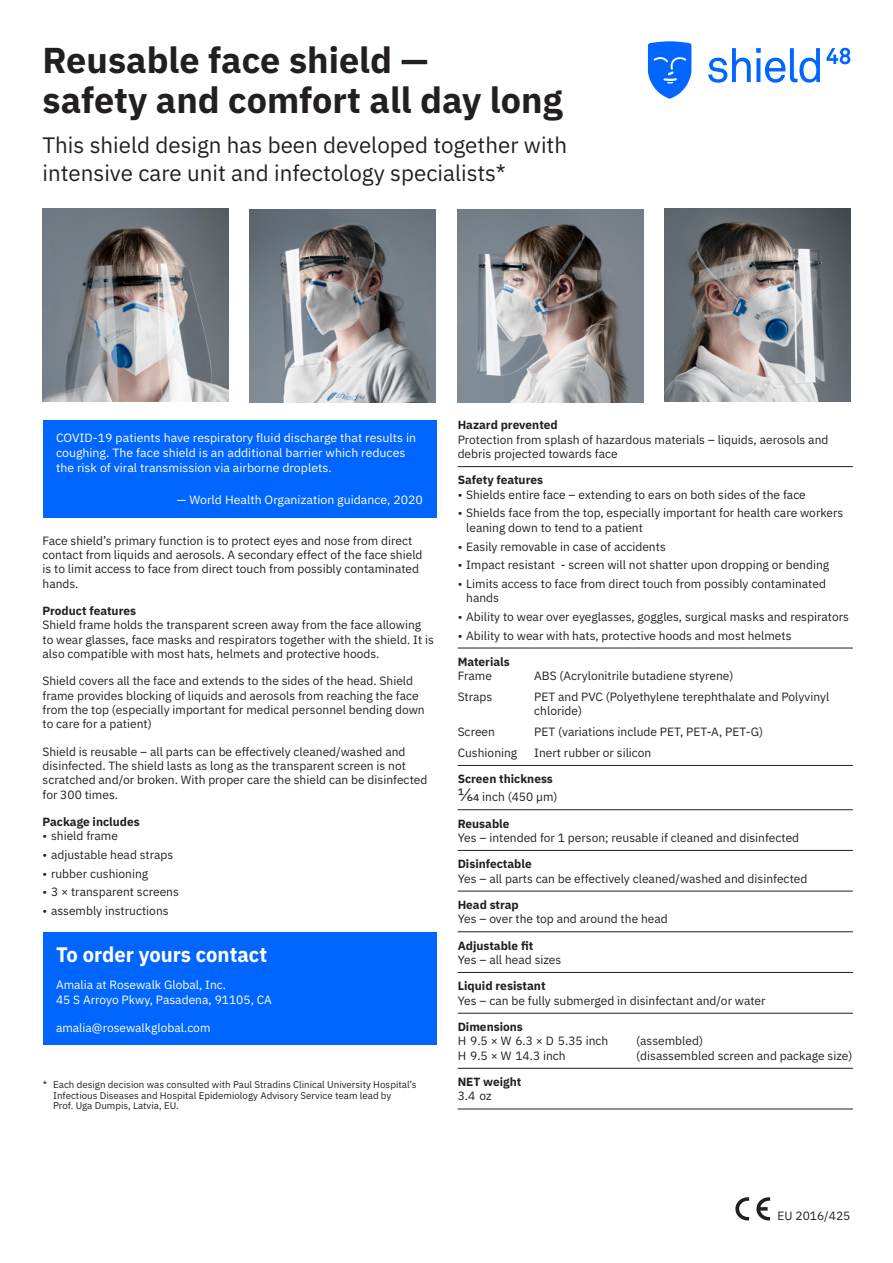
<style>
.page{position:relative;width:893px;height:1263px;background:#fff}
.page>*{position:absolute;margin:0;border:0;box-sizing:border-box;transform-origin:0 0}
.t1{font:700 36px/39.3px "IBM Plex Sans";color:#231f20}
.t2{font:22.35px/28px "IBM Plex Sans";color:#231f20}
.t3{font:700 21px "IBM Plex Sans";color:#fff;scale:.96 1}
.Body_space_after_3pt{font:12px/14.4px "IBM Plex Sans";color:#231f20}
.Blue_Boxed_stroke_TX{font:12px/15px "IBM Plex Sans";color:#fff}
.Body{font:12px "IBM Plex Sans";color:#231f20}
.Body_tabs{font:12px/14.4px "IBM Plex Sans";color:#231f20}
.YES{font:12px/14.4px "IBM Plex Sans";color:#231f20}
.t4{font:700 11.85px "IBM Plex Sans";color:#231f20}
.Aboce_the_Line{font:9.75px/10.5px "IBM Plex Sans";color:#231f20}
.s1{font-size:18px}
.s2{font-weight:700}
</style>
<div class="page">
<div style="left:43px;top:420px;width:393px;height:98px;background:#06f"></div>
<div style="left:43px;top:932px;width:393px;height:113px;background:#06f"></div>
<svg style="left:708px;top:48px;width:112px;height:35px"></svg>
<svg style="left:826px;top:48px;width:24px;height:16px"></svg>
<svg style="left:648px;top:41px;width:43px;height:58px"></svg>
<hr style="left:458px;top:648px;width:395px;height:1px;background:#231f20">
<hr style="left:458px;top:765px;width:395px;height:1px;background:#231f20">
<hr style="left:458px;top:809px;width:395px;height:1px;background:#231f20">
<hr style="left:458px;top:850px;width:395px;height:1px;background:#231f20">
<hr style="left:458px;top:891px;width:395px;height:1px;background:#231f20">
<hr style="left:458px;top:931px;width:395px;height:1px;background:#231f20">
<hr style="left:458px;top:972px;width:395px;height:1px;background:#231f20">
<hr style="left:458px;top:1013px;width:395px;height:1px;background:#231f20">
<hr style="left:458px;top:466px;width:395px;height:1px;background:#231f20">
<hr style="left:458px;top:1068px;width:395px;height:1px;background:#231f20">
<hr style="left:458px;top:1109px;width:395px;height:1px;background:#231f20">
<svg style="left:756px;top:1197px;width:14px;height:23px"></svg>
<svg style="left:735px;top:1197px;width:14px;height:23px"></svg>
<img style="left:43px;top:209px;width:186px;height:193px">
<img style="left:250px;top:210px;width:186px;height:192px">
<img style="left:457px;top:210px;width:186px;height:192px">
<img style="left:664px;top:209px;width:186px;height:193px">
<h1 class="t1" style="left:43px;top:38px;width:522px">Reusable face shield —<br>safety and comfort all day long</h1>
<p class="t2" style="left:43px;top:129px;width:526px">This shield design has been developed together with intensive care unit and infectology specialists*</p>
<p class="Blue_Boxed_stroke_TX" style="left:56px;top:429px;width:362px">COVID-19 patients have respiratory fluid discharge that results in coughing. The face shield is an additional barrier which reduces the risk of viral transmission via airborne droplets.</p>
<p class="Blue_Boxed_stroke_TX" style="left:177px;top:491px;width:248px">— World Health Organization guidance, 2020</p>
<p class="Body_space_after_3pt" style="left:43px;top:532px;width:382px">Face shield’s primary function is to protect eyes and nose from direct contact from liquids and aerosols. A secondary effect of the face shield is to limit access to face from direct touch from possibly contaminated hands.</p>
<h2 class="t4" style="left:43px;top:601px;width:95px">Product features</h2>
<p class="Body_space_after_3pt" style="left:43px;top:617px;width:393px">Shield frame holds the transparent screen away from the face allowing to wear glasses, face masks and respirators together with the shield. It is also compatible with most hats, helmets and protective hoods.</p>
<p class="Body_space_after_3pt" style="left:43px;top:673px;width:384px">Shield covers all the face and extends to the sides of the head. Shield frame provides blocking of liquids and aerosols from reaching the face from the top (especially important for medical personnel bending down to care for a patient)</p>
<p class="Body_space_after_3pt" style="left:43px;top:743px;width:386px">Shield is reusable – all parts can be effectively cleaned/washed and disinfected. The shield lasts as long as the transparent screen is not scratched and/or broken. With proper care the shield can be disinfected for 300 times.</p>
<h2 class="t4" style="left:43px;top:812px;width:99px">Package includes</h2>
<p class="Body_space_after_3pt" style="left:43px;top:828px;width:77px">• shield frame</p>
<p class="Body_space_after_3pt" style="left:43px;top:846px;width:132px">• adjustable head straps</p>
<p class="Body_space_after_3pt" style="left:43px;top:865px;width:107px">• rubber cushioning</p>
<p class="Body_space_after_3pt" style="left:43px;top:884px;width:138px">• 3 × transparent screens</p>
<p class="Body_space_after_3pt" style="left:43px;top:902px;width:128px">• assembly instructions</p>
<p class="t3" style="left:56px;top:937px;width:221px">To order yours contact</p>
<p class="Blue_Boxed_stroke_TX" style="left:56px;top:976px;width:217px">Amalia at Rosewalk Global, Inc.<br>45 S Arroyo Pkwy, Pasadena, 91105, CA</p>
<p class="Blue_Boxed_stroke_TX" style="left:56px;top:1019px;width:156px">amalia@rosewalkglobal.com</p>
<p class="Aboce_the_Line" style="left:53px;top:1079px;width:365px;text-indent:-10px">* Each design decision was consulted with Paul Stradins Clinical University Hospital’s<br>Infectious Diseases and Hospital Epidemiology Advisory Service team lead by<br>Prof. Uga Dumpis, Latvia, EU.</p>
<h2 class="t4" style="left:458px;top:416px;width:102px">Hazard prevented</h2>
<p class="Body_space_after_3pt" style="left:458px;top:431px;width:372px">Protection from splash of hazardous materials – liquids, aerosols and debris projected towards face</p>
<h2 class="t4" style="left:458px;top:471px;width:87px">Safety features</h2>
<p class="Body_space_after_3pt" style="left:458px;top:486px;width:350px">• Shields entire face – extending to ears on both sides of the face</p>
<p class="Body_space_after_3pt" style="left:466px;top:505px;width:379px;text-indent:-9px">• Shields face from the top, especially important for health care workers leaning down to tend to a patient</p>
<p class="Body_space_after_3pt" style="left:458px;top:538px;width:210px">• Easily removable in case of accidents</p>
<p class="Body_space_after_3pt" style="left:458px;top:557px;width:373px">• Impact resistant - screen will not shatter upon dropping or bending</p>
<p class="Body_space_after_3pt" style="left:466px;top:575px;width:361px;text-indent:-9px">• Limits access to face from direct touch from possibly contaminated hands</p>
<p class="Body_space_after_3pt" style="left:458px;top:608px;width:393px">• Ability to wear over eyeglasses, goggles, surgical masks and respirators</p>
<p class="Body_space_after_3pt" style="left:458px;top:627px;width:335px">• Ability to wear with hats, protective hoods and most helmets</p>
<h2 class="t4" style="left:458px;top:652px;width:54px">Materials</h2>
<p class="Body_tabs" style="left:458px;top:668px;width:36px">Frame</p>
<p class="Body_tabs" style="left:534px;top:668px;width:201px">ABS (Acrylonitrile butadiene styrene)</p>
<p class="Body_tabs" style="left:458px;top:688px;width:36px">Straps</p>
<p class="Body_tabs" style="left:534px;top:688px;width:297px">PET and PVC (Polyethylene terephthalate and Polyvinyl chloride)</p>
<p class="Body_tabs" style="left:458px;top:724px;width:39px">Screen</p>
<p class="Body_tabs" style="left:534px;top:724px;width:230px">PET (variations include PET, PET-A, PET-G)</p>
<p class="Body_tabs" style="left:458px;top:744px;width:61px">Cushioning</p>
<p class="Body_tabs" style="left:534px;top:744px;width:119px">Inert rubber or silicon</p>
<h2 class="t4" style="left:458px;top:769px;width:97px">Screen thickness</h2>
<p class="YES" style="left:458px;top:789px;width:101px"><span class="s1">¹⁄₆₄</span> inch (450 µm)</p>
<h2 class="t4" style="left:458px;top:814px;width:53px">Reusable</h2>
<p class="YES" style="left:458px;top:829px;width:343px">Yes – intended for 1 person; reusable if cleaned and disinfected</p>
<h2 class="t4" style="left:458px;top:854px;width:76px">Disinfectable</h2>
<p class="Body" style="left:458px;top:869px;width:351px">Yes – all parts can be effectively cleaned/washed and disinfected</p>
<h2 class="t4" style="left:458px;top:895px;width:63px">Head strap</h2>
<p class="Body" style="left:458px;top:910px;width:212px">Yes – over the top and around the head</p>
<h2 class="t4" style="left:458px;top:936px;width:77px">Adjustable fit</h2>
<p class="Body" style="left:458px;top:950px;width:105px">Yes – all head sizes</p>
<p class="YES" style="left:458px;top:978px;width:309px"><span class="s2">Liquid resistant<br></span>Yes – can be fully submerged in disinfectant and/or water</p>
<h2 class="t4" style="left:458px;top:1017px;width:67px">Dimensions</h2>
<p class="Body" style="left:458px;top:1032px;width:152px">H 9.5 × W 6.3 × D 5.35 inch</p>
<p class="Body" style="left:636px;top:1032px;width:68px">(assembled)</p>
<p class="Body" style="left:458px;top:1046px;width:110px">H 9.5 × W 14.3 inch</p>
<p class="Body" style="left:636px;top:1046px;width:218px">(disassembled screen and package size)</p>
<h2 class="t4" style="left:458px;top:1072px;width:65px">NET weight</h2>
<p class="Body" style="left:458px;top:1087px;width:35px">3.4 oz</p>
<p class="Body" style="left:777px;top:1207px;width:74px">EU 2016/425</p>
</div>
